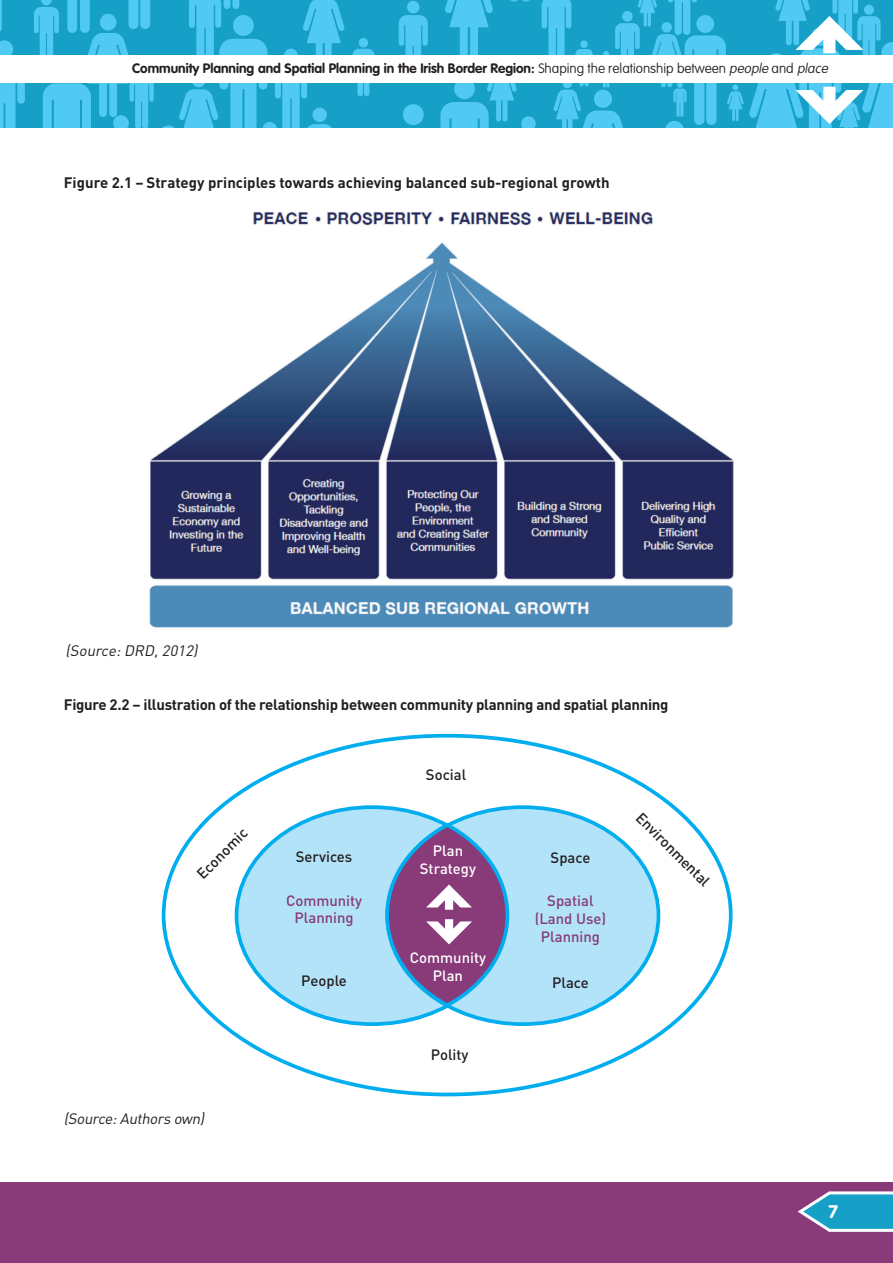
<style>
.page{position:relative;width:893px;height:1263px;background:#fff}
.page>*{position:absolute;margin:0;border:0;box-sizing:border-box;transform-origin:0 0}
.t1{font:700 18px "VAG Rounded";color:#fff}
.t2{font:700 15px "DIN";letter-spacing:-.02em;color:#231f20}
.t3{font:700 15px "DIN";color:#231f20}
.t4{font:italic 15px "DIN";color:#231f20}
.t5{font:500 14.85px "DIN";color:#231f20}
.t6{font:500 14.85px/17.9px "DIN";color:#883a79;text-align:center}
.t7{font:500 14.85px/17.9px "DIN";color:#fff;text-align:center}
.t8{font:700 13.5px "VAG Rounded";color:#231f20}
.s1{font-weight:100}
.s2{font-weight:100;font-style:italic}
</style>
<div class="page">
<div style="left:0;top:1182px;width:893px;height:81px;background:#883a79"></div>
<div style="left:0;top:0;width:893px;height:128px;background:#16a0c7"></div>
<div style="left:403px;top:104px;width:21px;height:21px;background:#50caf5;border-radius:50%"></div>
<svg style="left:0;top:40px;width:25px;height:88px"></svg>
<svg style="left:352px;top:49px;width:22px;height:47px"></svg>
<div style="left:359px;top:38px;width:9px;height:9px;background:#50caf5;border-radius:50%"></div>
<svg style="left:0;top:0;width:2px;height:31px"></svg>
<svg style="left:34px;top:0;width:311px;height:128px"></svg>
<div style="left:284px;top:49px;width:14px;height:14px;background:#50caf5;border-radius:50%"></div>
<svg style="left:399px;top:15px;width:29px;height:40px"></svg>
<div style="left:407px;top:1px;width:12px;height:12px;background:#50caf5;border-radius:50%"></div>
<div style="left:0;top:55px;width:893px;height:28px;background:#fff"></div>
<svg style="left:440px;top:0;width:453px;height:128px"></svg>
<svg style="left:797px;top:1191px;width:96px;height:41px"></svg>
<img style="left:149px;top:212px;width:585px;height:416px">
<div style="left:237px;top:807px;width:271px;height:217px;background:#b3e3f9;border-radius:50%"></div>
<div style="left:387px;top:807px;width:271px;height:217px;background:#b3e3f9;border-radius:50%"></div>
<svg style="left:387px;top:825px;width:120px;height:180px;background:#7e508c"></svg>
<div style="left:385px;top:823px;width:124px;height:184px;border:4px solid #00aeef;border-radius:50%"></div>
<svg style="left:426px;top:919px;width:46px;height:25px"></svg>
<svg style="left:426px;top:884px;width:46px;height:26px"></svg>
<p class="t8" style="left:132px;top:61px;width:700px">Community Planning and Spatial Planning in the Irish Border Region: <span class="s1">Shaping the relationship between</span> <span class="s2">people</span> <span class="s1">and</span> <span class="s2">place</span></p>
<p class="t3" style="left:64px;top:173px;width:547px">Figure 2.1 – Strategy principles towards achieving balanced sub-regional growth</p>
<p class="t4" style="left:65px;top:641px;width:137px">(Source:DRD,2012)</p>
<p class="t2" style="left:64px;top:695px;width:606px">Figure 2.2 – illustration of the relationship between community planning and spatial planning</p>
<p class="t5" style="left:193px;top:869px;width:66px;rotate:-45deg">Economic</p>
<p class="t4" style="left:64px;top:1109px;width:145px">(Source:Authors own)</p>
<p class="t5" style="left:296px;top:847px;width:58px">Services</p>
<p class="t5" style="left:426px;top:765px;width:42px">Social</p>
<p class="t7" style="left:420px;top:841px;width:58px">Plan<br>Strategy</p>
<p class="t5" style="left:551px;top:848px;width:41px">Space</p>
<p class="t6" style="left:286px;top:891px;width:78px">Community<br>Planning</p>
<p class="t6" style="left:535px;top:891px;width:73px">Spatial (Land Use)<br>Planning</p>
<p class="t5" style="left:301px;top:971px;width:47px">People</p>
<p class="t7" style="left:410px;top:948px;width:78px">Community<br>Plan</p>
<p class="t5" style="left:431px;top:1045px;width:39px">Polity</p>
<p class="t5" style="left:552px;top:973px;width:38px">Place</p>
<p class="t5" style="left:645px;top:808px;width:99px;rotate:45deg">Environmental</p>
<h1 class="t1" style="left:828px;top:1201px;width:11px">7</h1>
</div>
